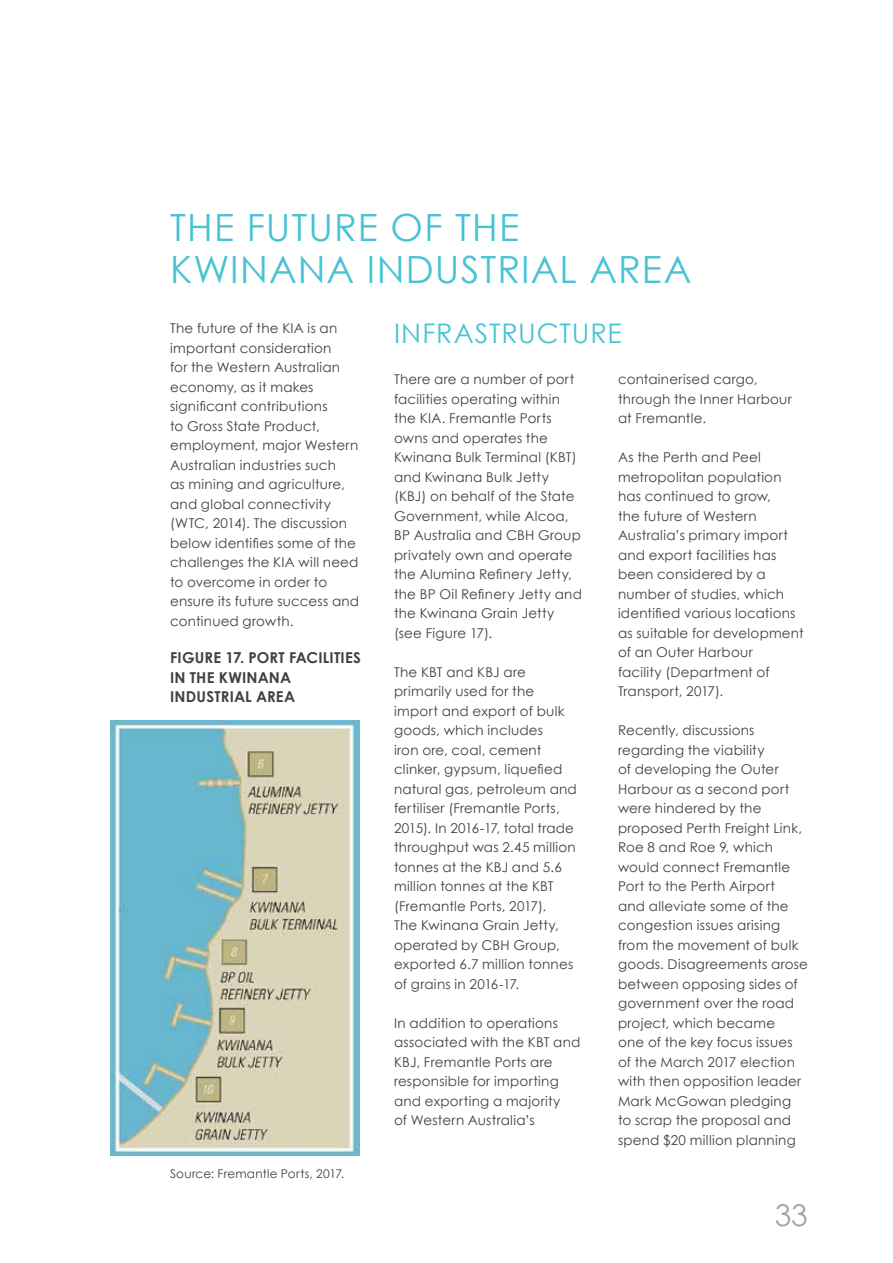
<style>
.page{position:relative;width:893px;height:1263px;background:#fff}
.page>*{position:absolute;margin:0;border:0;box-sizing:border-box;transform-origin:0 0}
.t1{font:37.5px/42px "Century Gothic";letter-spacing:.03em;color:#47c3d3}
.t2{font:30px "Century Gothic";color:#9ea5a9}
.t3{font:27px "Century Gothic";letter-spacing:.03em;color:#47c3d3}
.t4{font:700 15px/19.5px "Century Gothic";letter-spacing:.015em;color:#414042}
.t5{font:13.5px/19.5px "Century Gothic";letter-spacing:.015em;color:#414042}
.t6{font:12px "Century Gothic";letter-spacing:.02em;color:#414042}
</style>
<div class="page">
<img style="left:111px;top:720px;width:248px;height:435px">
<h1 class="t1" style="left:170px;top:206px;width:523px">THE FUTURE OF THE<br>KWINANA INDUSTRIAL AREA</h1>
<p class="t5" style="left:170px;top:318px;width:191px">The future of the KIA is an important consideration<br>for the Western Australian economy, as it makes significant contributions<br>to Gross State Product, employment, major Western<br>Australian industries such<br>as mining and agriculture, and global connectivity (WTC, 2014). The discussion below identifies some of the challenges the KIA will need to overcome in order to ensure its future success and continued growth.</p>
<h3 class="t3" style="left:394px;top:315px;width:229px">INFRASTRUCTURE</h3>
<p class="t5" style="left:618px;top:369px;width:175px">containerised cargo, through the Inner Harbour at Fremantle.</p>
<p class="t5" style="left:618px;top:447px;width:187px">As the Perth and Peel metropolitan population has continued to grow,<br>the future of Western<br>Australia’s primary import and export facilities has been considered by a number of studies, which identified various locations as suitable for development of an Outer Harbour<br>facility (Department of<br>Transport, 2017).</p>
<p class="t5" style="left:618px;top:720px;width:191px">Recently, discussions regarding the viability<br>of developing the Outer<br>Harbour as a second port were hindered by the proposed Perth Freight Link,<br>Roe 8 and Roe 9, which would connect Fremantle<br>Port to the Perth Airport<br>and alleviate some of the congestion issues arising from the movement of bulk goods. Disagreements arose between opposing sides of government over the road project, which became<br>one of the key focus issues of the March 2017 election with then opposition leader<br>Mark McGowan pledging<br>to scrap the proposal and spend $20 million planning</p>
<p class="t5" style="left:394px;top:369px;width:189px">There are a number of port facilities operating within the KIA. Fremantle Ports owns and operates the<br>Kwinana Bulk Terminal (KBT) and Kwinana Bulk Jetty (KBJ) on behalf of the State<br>Government, while Alcoa,<br>BP Australia and CBH Group privately own and operate the Alumina Refinery Jetty, the BP Oil Refinery Jetty and the Kwinana Grain Jetty (see Figure 17).</p>
<p class="t5" style="left:394px;top:662px;width:184px">The KBT and KBJ are primarily used for the import and export of bulk goods, which includes<br>iron ore, coal, cement clinker, gypsum, liquefied natural gas, petroleum and fertiliser (Fremantle Ports,<br>2015). In 2016-17, total trade throughput was 2.45 million tonnes at the KBJ and 5.6 million tonnes at the KBT (Fremantle Ports, 2017).<br>The Kwinana Grain Jetty, operated by CBH Group, exported 6.7 million tonnes of grains in 2016-17.</p>
<p class="t5" style="left:394px;top:1013px;width:188px">In addition to operations associated with the KBT and<br>KBJ, Fremantle Ports are responsible for importing and exporting a majority<br>of Western Australia’s</p>
<p class="t4" style="left:170px;top:647px;width:192px">FIGURE 17. PORT FACILITIES<br>IN THE KWINANA<br>INDUSTRIAL AREA</p>
<p class="t6" style="left:170px;top:1165px;width:176px">Source: Fremantle Ports, 2017.</p>
<h2 class="t2" style="left:775px;top:1194px;width:35px">33</h2>
</div>
